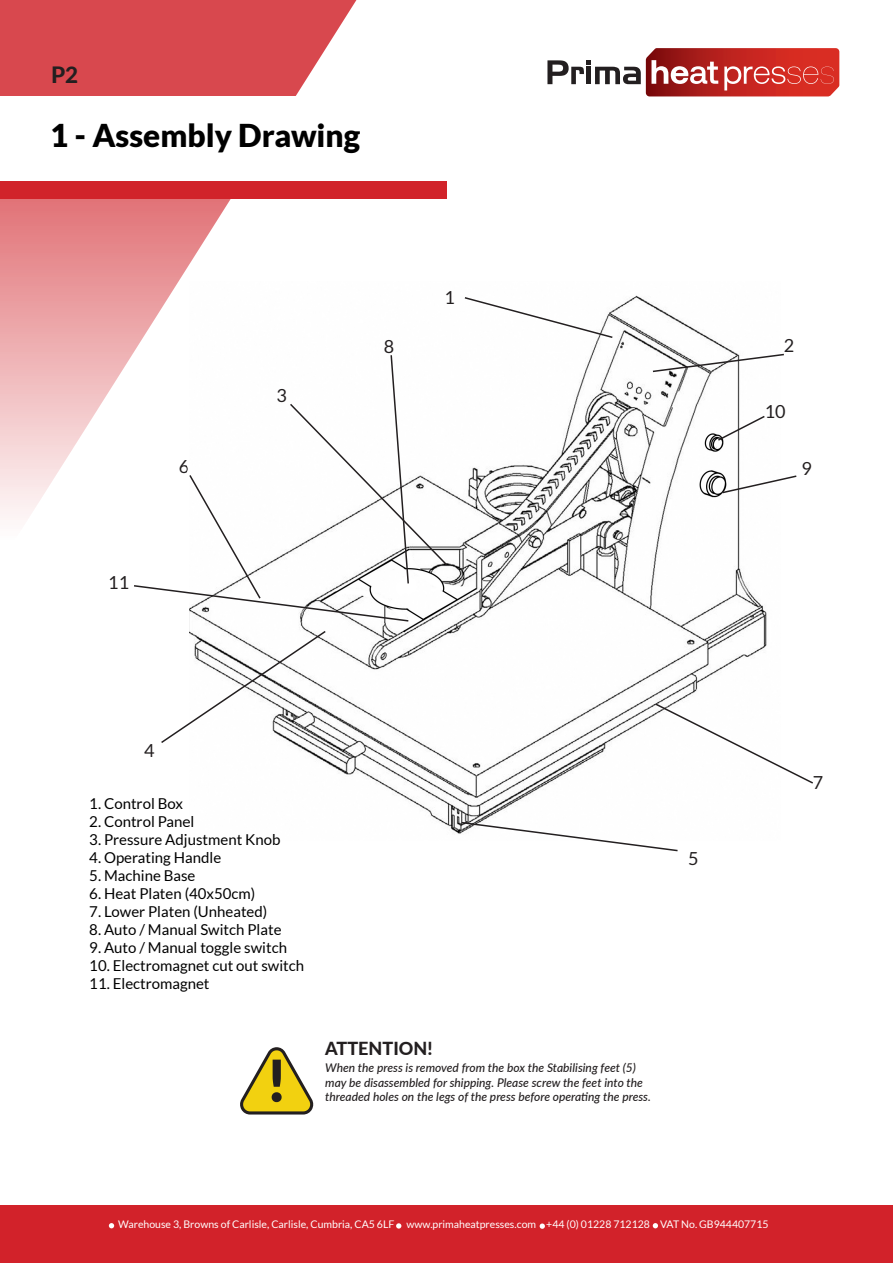
<style>
.page{position:relative;width:893px;height:1263px;background:#fff}
.page>*{position:absolute;margin:0;border:0;box-sizing:border-box;transform-origin:0 0}
.t1{font:900 31.5px "Lato";color:#000}
.t2{font:800 22.5px "Lato";color:#231f20}
.t3{font:18px "Lato";color:#231f20}
.t4{font:800 18px "Lato";color:#231f20}
.t5{font:15px "Lato";color:#000}
.t6{font:italic 500 12px/14.4px "Lato";color:#231f20}
.t7{font:10.5px "Lato";color:#fff}
</style>
<div class="page">
<svg style="left:0;top:0;width:356px;height:518px"></svg>
<div style="left:0;top:1205px;width:893px;height:58px;background:#d2222a"></div>
<svg style="left:653px;top:1223px;width:5px;height:5px"></svg>
<svg style="left:109px;top:1223px;width:5px;height:5px"></svg>
<svg style="left:396px;top:1223px;width:5px;height:5px"></svg>
<svg style="left:540px;top:1223px;width:5px;height:6px"></svg>
<div style="left:0;top:96px;width:446px;height:103px;background:#fff"></div>
<div style="left:0;top:181px;width:446px;height:18px;background:#d1232a"></div>
<svg style="left:547px;top:48px;width:292px;height:48px"></svg>
<svg style="left:240px;top:1047px;width:73px;height:67px"></svg>
<img style="left:189px;top:282px;width:578px;height:552px">
<svg style="left:463px;top:296px;width:151px;height:43px"></svg>
<svg style="left:651px;top:353px;width:133px;height:20px"></svg>
<svg style="left:161px;top:629px;width:166px;height:115px"></svg>
<svg style="left:460px;top:821px;width:219px;height:31px"></svg>
<svg style="left:654px;top:702px;width:159px;height:83px"></svg>
<svg style="left:132px;top:354px;width:317px;height:268px"></svg>
<svg style="left:721px;top:474px;width:76px;height:20px"></svg>
<svg style="left:716px;top:414px;width:50px;height:28px"></svg>
<h2 class="t2" style="left:51px;top:58px;width:29px">P2</h2>
<p class="t1" style="left:50px;top:117px;width:312px">1 - Assembly Drawing</p>
<p class="t3" style="left:108px;top:573px;width:22px">11</p>
<p class="t3" style="left:179px;top:456px;width:12px">6</p>
<p class="t3" style="left:276px;top:385px;width:12px">3</p>
<p class="t3" style="left:384px;top:336px;width:12px">8</p>
<p class="t3" style="left:444px;top:287px;width:12px">1</p>
<p class="t3" style="left:784px;top:335px;width:12px">2</p>
<p class="t3" style="left:765px;top:402px;width:22px">10</p>
<p class="t3" style="left:801px;top:459px;width:12px">9</p>
<p class="t3" style="left:144px;top:740px;width:12px">4</p>
<p class="t5" style="left:89px;top:796px;width:95px">1. Control Box</p>
<p class="t5" style="left:89px;top:814px;width:106px">2. Control Panel</p>
<p class="t5" style="left:89px;top:832px;width:193px">3. Pressure Adjustment Knob</p>
<p class="t5" style="left:89px;top:850px;width:133px">4. Operating Handle</p>
<p class="t5" style="left:89px;top:868px;width:108px">5. Machine Base</p>
<p class="t5" style="left:89px;top:886px;width:168px">6. Heat Platen (40x50cm)</p>
<p class="t5" style="left:89px;top:904px;width:180px">7. Lower Platen (Unheated)</p>
<p class="t5" style="left:89px;top:922px;width:194px">8. Auto / Manual Switch Plate</p>
<p class="t5" style="left:89px;top:940px;width:199px">9. Auto / Manual toggle switch</p>
<p class="t5" style="left:89px;top:958px;width:216px">10. Electromagnet cut out switch</p>
<p class="t5" style="left:89px;top:976px;width:122px">11. Electromagnet</p>
<p class="t4" style="left:325px;top:1035px;width:109px">ATTENTION!</p>
<p class="t6" style="left:325px;top:1060px;width:327px">When the press is removed from the box the Stabilising feet (5) may be disassembled for shipping. Please screw the feet into the threaded holes on the legs of the press before operating the press.</p>
<p class="t3" style="left:688px;top:848px;width:12px">5</p>
<p class="t3" style="left:813px;top:772px;width:12px">7</p>
<p class="t7" style="left:118px;top:1219px;width:652px">Warehouse 3, Browns of Carlisle, Carlisle, Cumbria, CA5 6LF www.primaheatpresses.com +44 (0) 01228 712128 VAT No. GB944407715</p>
</div>
